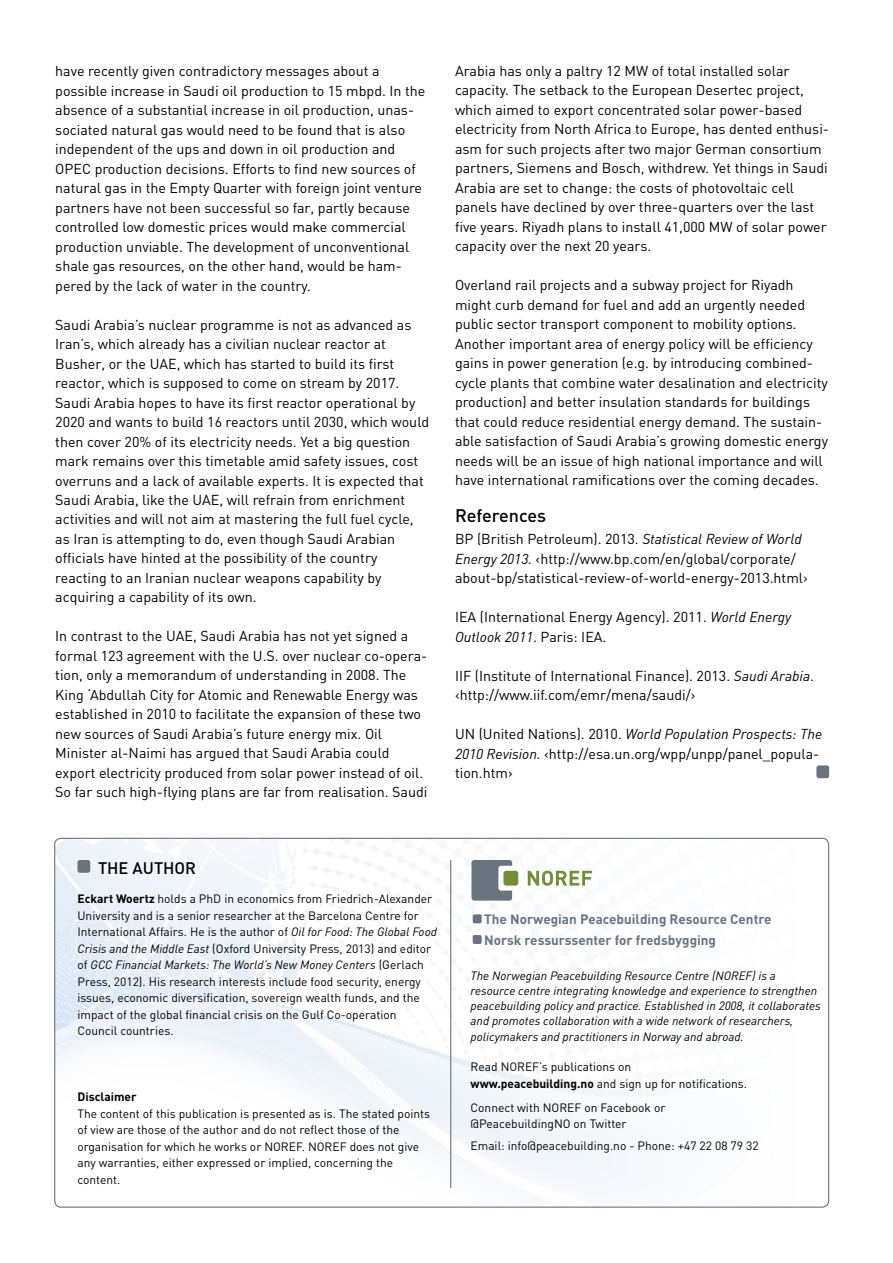
<style>
.page{position:relative;width:893px;height:1263px;background:#fff}
.page>*{position:absolute;margin:0;border:0;box-sizing:border-box;transform-origin:0 0}
.t1{font:500 18px "DIN Pro";color:#000}
.t2{font:500 16.5px "DIN";color:#000}
.t3{font:14.25px/19.5px "DIN";color:#000}
.t4{font:700 13.5px/21px "DIN";color:#69747e}
.t5{font:12px/16.5px "DIN";color:#000}
.t6{font:italic 12px/15px "DIN";color:#000}
.t7{font:700 12px "DIN";color:#000}
.s1{font-style:italic}
.s2{font-weight:700}
</style>
<div class="page">
<div style="left:816px;top:765px;width:13px;height:13px;background:#69747e;border-radius:2px"></div>
<img style="left:56px;top:838px;width:773px;height:368px">
<hr style="left:450px;top:860px;width:1px;height:328px;background:#69747e">
<div style="left:77px;top:860px;width:13px;height:13px;background:#69747e;border-radius:2px"></div>
<svg style="left:528px;top:871px;width:64px;height:15px"></svg>
<div style="left:471px;top:860px;width:41px;height:41px;background:#69747e;border-radius:3px"></div>
<div style="left:498px;top:866px;width:25px;height:24px;background:#fff;border-radius:3px"></div>
<div style="left:503px;top:871px;width:15px;height:14px;background:#738e3a;border-radius:3px"></div>
<div style="left:473px;top:914px;width:9px;height:9px;background:#69747e;border-radius:2px"></div>
<div style="left:473px;top:935px;width:9px;height:9px;background:#69747e;border-radius:2px"></div>
<p class="t3" style="left:55px;top:61px;width:372px">have recently given contradictory messages about a possible increase in Saudi oil production to 15 mbpd. In the absence of a substantial increase in oil production, unas&shy;sociated natural gas would need to be found that is also independent of the ups and down in oil production and OPEC production decisions. Efforts to find new sources of natural gas in the Empty Quarter with foreign joint venture partners have not been successful so far, partly because controlled low domestic prices would make commercial production unviable. The development of unconventional shale gas resources, on the other hand, would be ham&shy;pered by the lack of water in the country.</p>
<p class="t3" style="left:55px;top:314px;width:376px">Saudi Arabia’s nuclear programme is not as advanced as Iran’s, which already has a civilian nuclear reactor at Busher, or the UAE, which has started to build its first reactor, which is supposed to come on stream by 2017.<br>Saudi Arabia hopes to have its first reactor operational by 2020 and wants to build 16 reactors until 2030, which would then cover 20% of its electricity needs. Yet a big question mark remains over this timetable amid safety issues, cost overruns and a lack of available experts. It is expected that Saudi Arabia, like the UAE, will refrain from enrichment activities and will not aim at mastering the full fuel cycle, as Iran is attempting to do, even though Saudi Arabian officials have hinted at the possibility of the country reacting to an Iranian nuclear weapons capability by acquiring a capability of its own.</p>
<p class="t3" style="left:55px;top:626px;width:374px">In contrast to the UAE, Saudi Arabia has not yet signed a formal 123 agreement with the U.S. over nuclear co-opera&shy;tion, only a memorandum of understanding in 2008. The King ‘Abdullah City for Atomic and Renewable Energy was established in 2010 to facilitate the expansion of these two new sources of Saudi Arabia’s future energy mix. Oil Minister al-Naimi has argued that Saudi Arabia could export electricity produced from solar power instead of oil.<br>So far such high-flying plans are far from realisation. Saudi</p>
<p class="t3" style="left:455px;top:61px;width:376px">Arabia has only a paltry 12 MW of total installed solar capacity. The setback to the European Desertec project, which aimed to export concentrated solar power-based electricity from North Africa to Europe, has dented enthusi&shy;asm for such projects after two major German consortium partners, Siemens and Bosch, withdrew. Yet things in Saudi Arabia are set to change: the costs of photovoltaic cell panels have declined by over three-quarters over the last five years. Riyadh plans to install 41,000 MW of solar power capacity over the next 20 years.</p>
<p class="t3" style="left:455px;top:275px;width:375px">Overland rail projects and a subway project for Riyadh might curb demand for fuel and add an urgently needed public sector transport component to mobility options.<br>Another important area of energy policy will be efficiency gains in power generation (e.g. by introducing combined&shy;cycle plants that combine water desalination and electricity production) and better insulation standards for buildings that could reduce residential energy demand. The sustain&shy;able satisfaction of Saudi Arabia’s growing domestic energy needs will be an issue of high national importance and will have international ramifications over the coming decades.</p>
<p class="t1" style="left:455px;top:503px;width:93px">References</p>
<p class="t3" style="left:455px;top:529px;width:354px">BP (British Petroleum). 2013. <span class="s1">Statistical Review of World<br>Energy 2013.</span> ‹http://www.bp.com/en/global/corporate/ about-bp/statistical-review-of-world-energy-2013.html›</p>
<p class="t3" style="left:455px;top:607px;width:338px">IEA (International Energy Agency). 2011. <span class="s1">World Energy<br>Outlook 2011</span>. Paris: IEA.</p>
<p class="t3" style="left:455px;top:665px;width:360px">IIF (Institute of International Finance). 2013. <span class="s1">Saudi Arabia</span>. ‹http://www.iif.com/emr/mena/saudi/›</p>
<p class="t3" style="left:455px;top:724px;width:369px">UN (United Nations). 2010. <span class="s1">World Population Prospects: The<br>2010 Revision.</span> ‹http://esa.un.org/wpp/unpp/panel_popula&shy;tion.htm›</p>
<p class="t2" style="left:98px;top:857px;width:100px">THE AUTHOR</p>
<p class="t5" style="left:77px;top:890px;width:361px"><span class="s2">Eckart Woertz</span> holds a PhD in economics from Friedrich-Alexander University and is a senior researcher at the Barcelona Centre for International Affairs. He is the author of <span class="s1">Oil for Food: The Global Food Crisis and the Middle East</span> (Oxford University Press, 2013) and editor of <span class="s1">GCC Financial Markets: The World’s New Money Centers</span> (Gerlach Press, 2012). His research interests include food security, energy issues, economic diversification, sovereign wealth funds, and the impact of the global financial crisis on the Gulf Co-operation Council countries.</p>
<p class="t7" style="left:77px;top:1089px;width:61px">Disclaimer</p>
<p class="t5" style="left:77px;top:1105px;width:354px">The content of this publication is presented as is. The stated points of view are those of the author and do not reflect those of the organisation for which he works or NOREF. NOREF does not give any warranties, either expressed or implied, concerning the content.</p>
<p class="t4" style="left:484px;top:907px;width:289px">The Norwegian Peacebuilding Resource Centre<br>Norsk ressurssenter for fredsbygging</p>
<p class="t6" style="left:471px;top:968px;width:352px">The Norwegian Peacebuilding Resource Centre (NOREF) is a resource centre integrating knowledge and experience to strengthen peacebuilding policy and practice. Established in 2008, it collaborates and promotes collaboration with a wide network of researchers,</p>
<p class="t6" style="left:471px;top:1029px;width:275px">policymakers and practitioners in Norway and abroad.</p>
<p class="t5" style="left:471px;top:1058px;width:278px">Read NOREF’s publications on <span class="s2">www.peacebuilding.no</span> and sign up for notifications.</p>
<p class="t5" style="left:471px;top:1099px;width:196px">Connect with NOREF on Facebook or @PeacebuildingNO on Twitter</p>
<p class="t5" style="left:471px;top:1137px;width:290px">Email: info@peacebuilding.no - Phone: +47 22 08 79 32</p>
</div>
